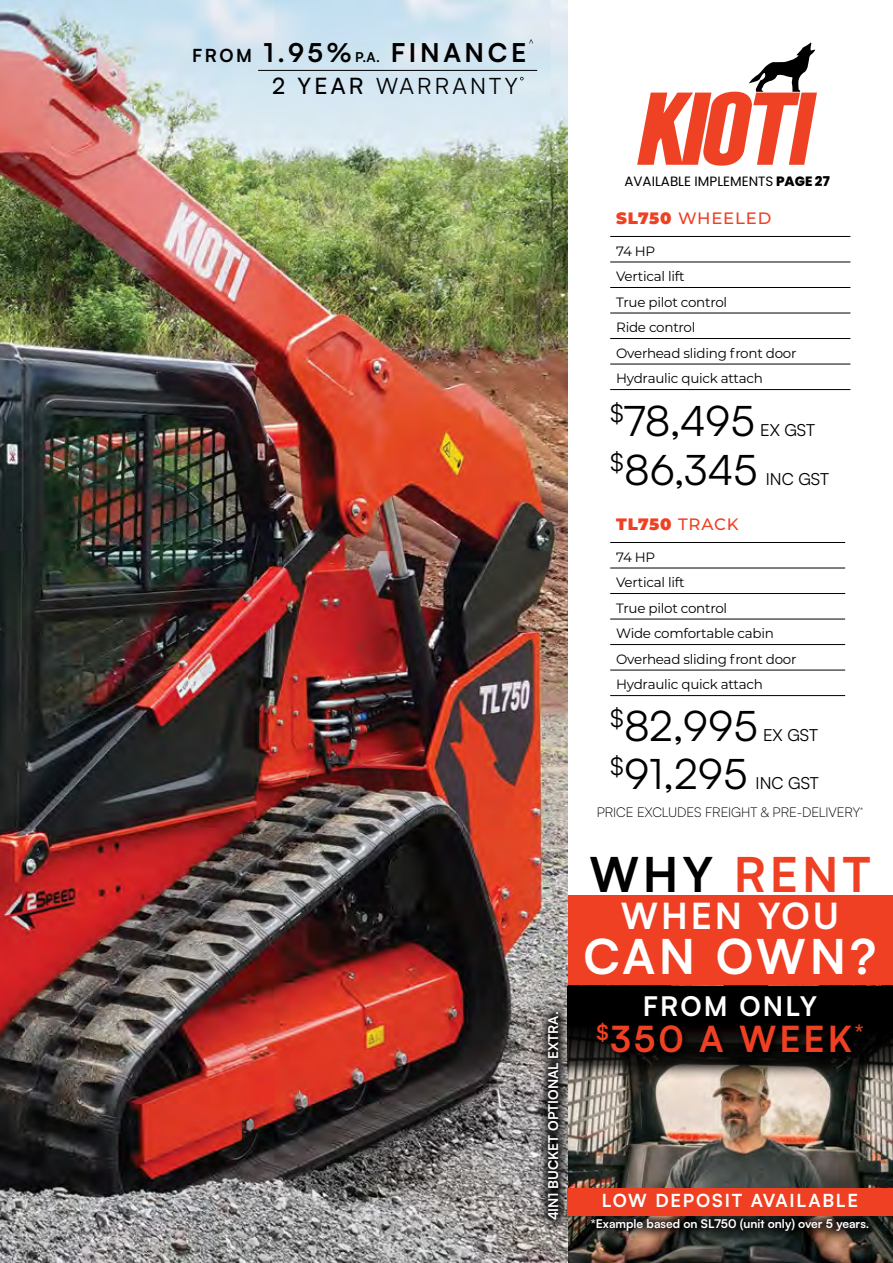
<style>
.page{position:relative;width:893px;height:1263px;background:#fff}
.page>*{position:absolute;margin:0;border:0;box-sizing:border-box;transform-origin:0 0}
.t1{font:700 48px "Satoshi";letter-spacing:.08em;color:#ef4023}
.t2{font:700 48px "Satoshi";letter-spacing:.065em;color:#fff}
.t3{font:42px "Satoshi";letter-spacing:-.005em;color:#000}
.t4{font:700 36px "Satoshi";letter-spacing:.08em;color:#ef4023}
.t5{font:700 36px "Satoshi";letter-spacing:.08em;color:#fff}
.t6{font:700 27px "Satoshi";letter-spacing:.08em;color:#fff}
.t7{font:700 25.95px "Satoshi";letter-spacing:.14em;color:#000}
.t8{font:22.5px "Satoshi";letter-spacing:.14em;color:#000}
.t9{font:700 18px "Satoshi";letter-spacing:.1em;color:#fff}
.t10{font:700 18px "Satoshi";color:#000}
.t11{font:16.65px "Satoshi";color:#000}
.t12{font:500 16.5px "Montserrat";letter-spacing:.05em;color:#ef4023}
.t13{font:900 16.5px "Montserrat";letter-spacing:.04em;color:#ef4023}
.t14{font:13.5px/25.5px "Montserrat";letter-spacing:-.02em;color:#000}
.t15{font:300 13.5px "Satoshi";letter-spacing:-.005em;color:#000}
.t16{font:13.5px "Poppins";color:#000}
.t17{font:700 13.5px "Satoshi";color:#fff}
.t18{font:700 12px "Satoshi";color:#fff}
.s1{font-size:13.5px}
.s2{font-weight:500}
.s3{font-weight:800}
.s4{font-weight:900}
.s5{color:#000}
</style>
<div class="page">
<div style="left:567px;top:895px;width:326px;height:91px;background:#ef4023"></div>
<img style="left:567px;top:1081px;width:326px;height:182px">
<img style="left:0;top:0;width:567px;height:1263px">
<hr style="left:610px;top:236px;width:240px;height:1px;background:#000">
<hr style="left:610px;top:262px;width:240px;height:1px;background:#000">
<hr style="left:610px;top:287px;width:240px;height:1px;background:#000">
<hr style="left:610px;top:313px;width:240px;height:1px;background:#000">
<hr style="left:610px;top:338px;width:240px;height:1px;background:#000">
<hr style="left:610px;top:364px;width:240px;height:1px;background:#000">
<hr style="left:610px;top:389px;width:240px;height:1px;background:#000">
<hr style="left:610px;top:542px;width:235px;height:1px;background:#000">
<hr style="left:610px;top:568px;width:235px;height:1px;background:#000">
<hr style="left:610px;top:593px;width:235px;height:1px;background:#000">
<hr style="left:610px;top:619px;width:235px;height:1px;background:#000">
<hr style="left:610px;top:644px;width:235px;height:1px;background:#000">
<hr style="left:610px;top:670px;width:235px;height:1px;background:#000">
<hr style="left:610px;top:695px;width:235px;height:1px;background:#000">
<svg style="left:537px;top:1000px;width:33px;height:231px;background:#5a5756"></svg>
<svg style="left:637px;top:43px;width:180px;height:123px"></svg>
<hr style="left:258px;top:70px;width:279px;height:1px;background:#000">
<svg style="left:520px;top:77px;width:4px;height:3px"></svg>
<svg style="left:529px;top:39px;width:4px;height:4px"></svg>
<svg style="left:567px;top:985px;width:326px;height:96px;background:#36322d"></svg>
<div style="left:596px;top:994px;width:274px;height:66px;background:#000"></div>
<div style="left:579px;top:1207px;width:301px;height:36px;background:#000;opacity:.79"></div>
<div style="left:567px;top:1188px;width:326px;height:28px;background:#ef4023"></div>
<h3 class="t10" style="left:192px;top:42px;width:61px">FROM</h3>
<h3 class="t7" style="left:264px;top:34px;width:264px">1.95%<span class="s1">P.A.</span> FINANCE</h3>
<h3 class="t8" style="left:272px;top:71px;width:247px"><span class="s2">2 YEAR</span> WARRANTY</h3>
<p class="t17" style="left:544px;top:1220px;width:211px;rotate:-90deg">4IN1 BUCKET OPTIONAL EXTRA.</p>
<p class="t16" style="left:624px;top:173px;width:207px">AVAILABLE IMPLEMENTS <span class="s3">PAGE 27</span></p>
<p class="t12" style="left:616px;top:206px;width:157px"><span class="s4">SL750</span> WHEELED</p>
<p class="t14" style="left:616px;top:238px;width:182px">74 HP<br>Vertical lift<br>True pilot control<br>Ride control<br>Overhead sliding front door<br>Hydraulic quick attach</p>
<h2 class="t3" style="left:610px;top:393px;width:146px"><sup>$</sup>78,495</h2>
<p class="t11" style="left:760px;top:419px;width:56px">EX GST</p>
<h2 class="t3" style="left:610px;top:441px;width:149px"><sup>$</sup>86,345</h2>
<p class="t11" style="left:766px;top:467px;width:65px">INC GST</p>
<p class="t13" style="left:616px;top:511px;width:124px">TL750 <span class="s2">TRACK</span></p>
<p class="t14" style="left:616px;top:544px;width:182px">74 HP<br>Vertical lift<br>True pilot control<br>Wide comfortable cabin<br>Overhead sliding front door<br>Hydraulic quick attach</p>
<h2 class="t3" style="left:610px;top:698px;width:149px"><sup>$</sup>82,995</h2>
<p class="t11" style="left:763px;top:724px;width:56px">EX GST</p>
<h2 class="t3" style="left:610px;top:746px;width:139px"><sup>$</sup>91,295</h2>
<p class="t11" style="left:756px;top:772px;width:65px">INC GST</p>
<p class="t15" style="left:597px;top:804px;width:268px">PRICE EXCLUDES FREIGHT &amp; PRE-DELIVERY<sup>*</sup></p>
<h1 class="t1" style="left:589px;top:839px;width:283px"><span class="s5">WHY</span> RENT</h1>
<h3 class="t5" style="left:621px;top:890px;width:220px">WHEN YOU</h3>
<h1 class="t2" style="left:584px;top:922px;width:294px">CAN OWN?</h1>
<h3 class="t6" style="left:643px;top:986px;width:176px">FROM ONLY</h3>
<h3 class="t4" style="left:596px;top:1012px;width:268px"><sup>$</sup>350 A WEEK<sup>*</sup></h3>
<h3 class="t9" style="left:602px;top:1188px;width:258px">LOW DEPOSIT AVAILABLE</h3>
<p class="t18" style="left:591px;top:1215px;width:280px">*Example based on SL750 (unit only) over 5 years.</p>
</div>
